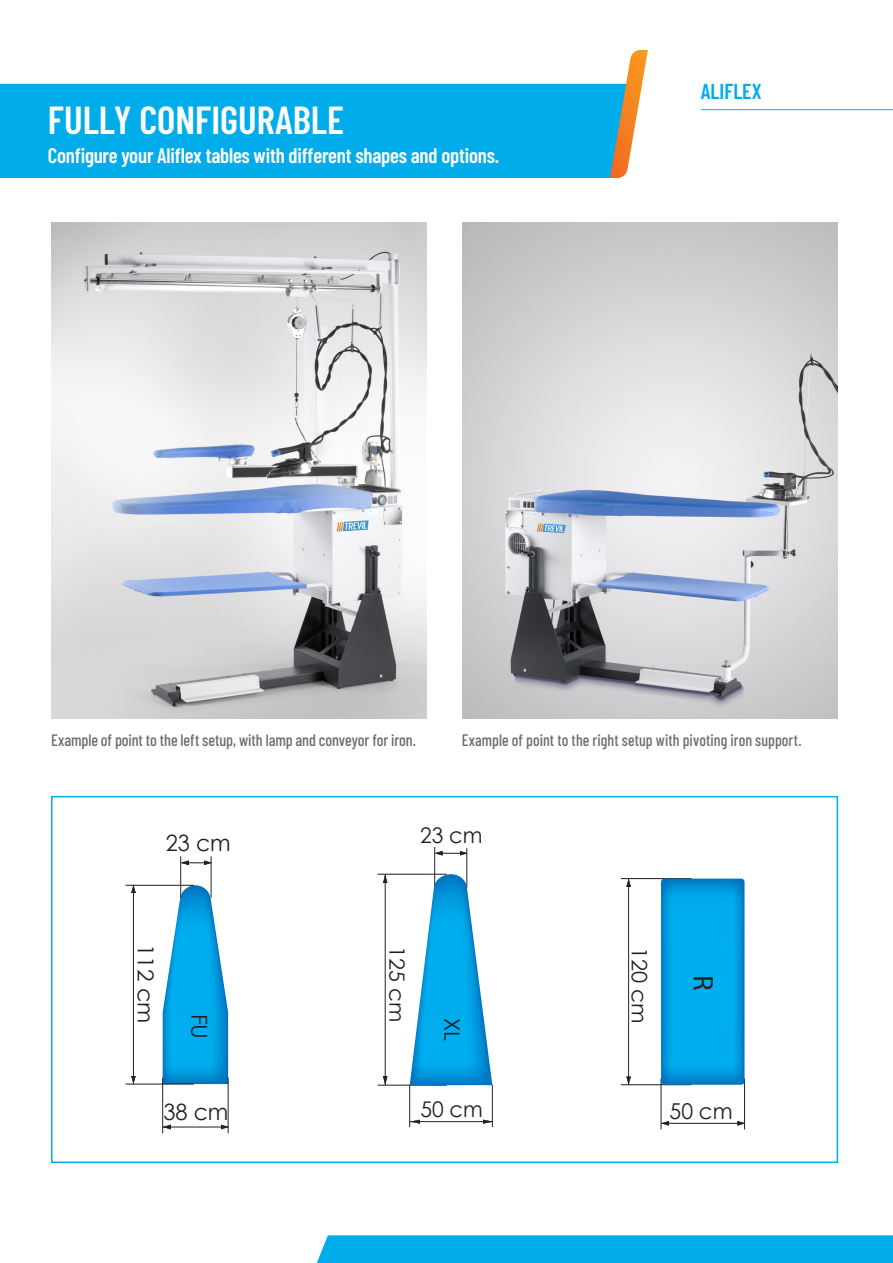
<style>
.page{position:relative;width:893px;height:1263px;background:#fff}
.page>*{position:absolute;margin:0;border:0;box-sizing:border-box;transform-origin:0 0}
.Testo_normale{font:600 39px "Barlow Condensed";color:#fff}
.t1{font:28.35px "Myriad Pro";color:#231f20}
.t2{font:22.5px "Century Gothic";color:#231f20}
.t3{font:21.9px "Century Gothic";color:#231f20}
.t4{font:21.75px "Century Gothic";color:#231f20}
.t5{font:21.6px "Century Gothic";color:#231f20}
.Testo_nella_casella{font:600 21.6px "Barlow Condensed";color:#00acea}
.t6{font:21.15px "Century Gothic";color:#231f20}
.Testo_normale-2{font:600 21px "Barlow Condensed";letter-spacing:-.01em;color:#fff}
.t7{font:21px "Century Gothic";color:#231f20}
.Stile_di_paragrafo_4{font:500 16.5px "Barlow Condensed";color:#6c6d70}
.Stile_di_paragrafo_4-2{font:500 16.5px "Barlow Condensed";color:#6c6d70;scale:.95 1}
</style>
<div class="page">
<div style="left:317px;top:1235px;width:576px;height:28px;background:#00acea"></div>
<hr style="left:701px;top:109px;width:192px;height:1px;background:#00acea">
<div style="left:0;top:84px;width:610px;height:94px;background:#00acea"></div>
<svg style="left:610px;top:50px;width:38px;height:128px"></svg>
<img style="left:52px;top:223px;width:375px;height:496px">
<img style="left:463px;top:223px;width:374px;height:496px">
<div style="left:51px;top:796px;width:787px;height:367px;border:2px solid #00acea"></div>
<hr style="left:621px;top:878px;width:70px;height:1px;background:#231f20">
<hr style="left:621px;top:1084px;width:70px;height:1px;background:#231f20">
<hr style="left:744px;top:1078px;width:1px;height:51px;background:#231f20">
<hr style="left:661px;top:1078px;width:1px;height:51px;background:#231f20">
<hr style="left:628px;top:878px;width:1px;height:207px;background:#231f20">
<hr style="left:661px;top:1123px;width:83px;height:1px;background:#231f20">
<svg style="left:738px;top:1121px;width:6px;height:4px"></svg>
<svg style="left:662px;top:1121px;width:7px;height:4px"></svg>
<svg style="left:627px;top:879px;width:3px;height:7px"></svg>
<svg style="left:627px;top:1077px;width:3px;height:7px"></svg>
<svg style="left:661px;top:878px;width:83px;height:207px;background:#00a3e5"></svg>
<hr style="left:466px;top:848px;width:1px;height:40px;background:#231f20">
<hr style="left:434px;top:847px;width:1px;height:40px;background:#231f20">
<hr style="left:436px;top:853px;width:31px;height:1px;background:#231f20">
<svg style="left:460px;top:851px;width:7px;height:4px"></svg>
<svg style="left:436px;top:851px;width:6px;height:4px"></svg>
<hr style="left:492px;top:1084px;width:1px;height:43px;background:#231f20">
<hr style="left:409px;top:1084px;width:1px;height:43px;background:#231f20">
<hr style="left:410px;top:1121px;width:82px;height:1px;background:#231f20">
<svg style="left:484px;top:1120px;width:8px;height:3px"></svg>
<svg style="left:411px;top:1120px;width:9px;height:3px"></svg>
<hr style="left:378px;top:1085px;width:69px;height:1px;background:#231f20">
<svg style="left:383px;top:875px;width:4px;height:8px"></svg>
<svg style="left:383px;top:1076px;width:4px;height:8px"></svg>
<hr style="left:378px;top:874px;width:69px;height:1px;background:#231f20">
<hr style="left:385px;top:874px;width:1px;height:211px;background:#231f20">
<svg style="left:410px;top:874px;width:82px;height:211px"></svg>
<svg style="left:163px;top:885px;width:65px;height:199px"></svg>
<hr style="left:126px;top:885px;width:68px;height:1px;background:#231f20">
<hr style="left:126px;top:1084px;width:68px;height:1px;background:#231f20">
<hr style="left:228px;top:1078px;width:1px;height:55px;background:#231f20">
<hr style="left:162px;top:1078px;width:1px;height:55px;background:#231f20">
<hr style="left:211px;top:856px;width:1px;height:41px;background:#231f20">
<hr style="left:180px;top:856px;width:1px;height:41px;background:#231f20">
<hr style="left:133px;top:885px;width:1px;height:199px;background:#231f20">
<hr style="left:163px;top:1127px;width:65px;height:1px;background:#231f20">
<svg style="left:182px;top:861px;width:29px;height:4px"></svg>
<svg style="left:221px;top:1125px;width:7px;height:4px"></svg>
<svg style="left:164px;top:1125px;width:6px;height:4px"></svg>
<svg style="left:131px;top:885px;width:4px;height:8px"></svg>
<svg style="left:131px;top:1076px;width:4px;height:7px"></svg>
<p class="Testo_normale" style="left:48px;top:92px;width:298px">FULLY CONFIGURABLE</p>
<p class="Testo_normale-2" style="left:48px;top:140px;width:453px">Configure your Aliflex tables with different shapes and options.</p>
<p class="Testo_nella_casella" style="left:701px;top:76px;width:62px">ALIFLEX</p>
<p class="Stile_di_paragrafo_4" style="left:51px;top:728px;width:367px">Example of point to the left setup, with lamp and conveyor for iron.</p>
<p class="Stile_di_paragrafo_4-2" style="left:462px;top:728px;width:359px">Example of point to the right setup with pivoting iron support.</p>
<p class="t2" style="left:166px;top:829px;width:67px">23 cm</p>
<p class="t3" style="left:159px;top:944px;width:81px;rotate:90deg">112 cm</p>
<p class="t3" style="left:213px;top:1013px;width:27px;rotate:90deg">FU</p>
<p class="t2" style="left:163px;top:1098px;width:67px">38 cm</p>
<p class="t5" style="left:420px;top:822px;width:64px">23 cm</p>
<p class="t7" style="left:410px;top:946px;width:78px;rotate:90deg">125 cm</p>
<p class="t7" style="left:465px;top:1017px;width:25px;rotate:90deg">XL</p>
<p class="t5" style="left:420px;top:1096px;width:64px">50 cm</p>
<p class="t6" style="left:654px;top:947px;width:78px;rotate:90deg">120 cm</p>
<p class="t1" style="left:721px;top:975px;width:17px;rotate:90deg">R</p>
<p class="t4" style="left:670px;top:1096px;width:64px">50 cm</p>
</div>
